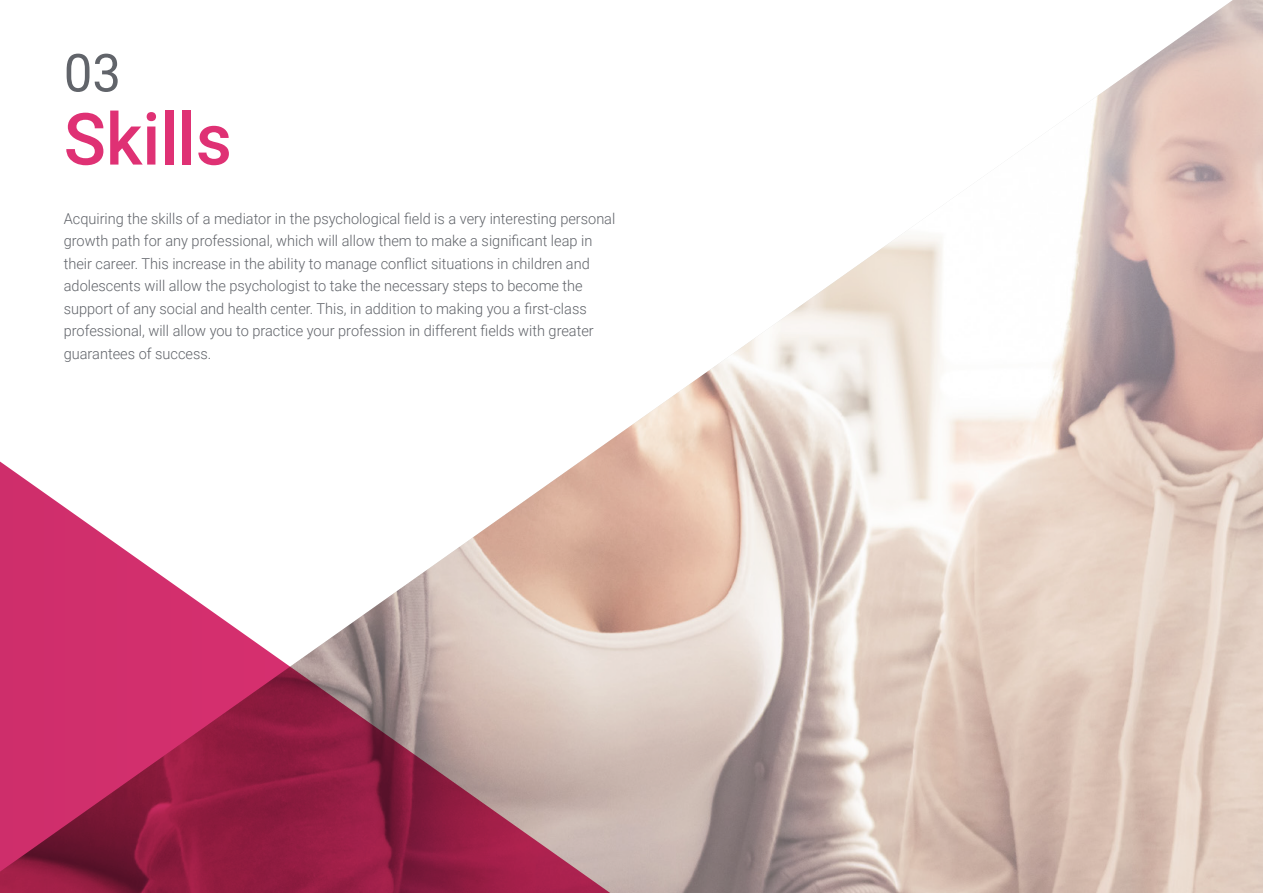
<style>
.page{position:relative;width:1263px;height:893px;background:#fff}
.page>*{position:absolute;margin:0;border:0;box-sizing:border-box;transform-origin:0 0}
.t1{font:500 72px "Roboto";color:#df3174}
.t2{font:52.5px "Roboto";color:#61646a}
.t3{font:300 15px/22.5px "Roboto";color:#61646a}
</style>
<div class="page">
<img style="left:602px;top:0;width:661px;height:893px">
<svg style="left:0;top:446px;width:640px;height:447px"></svg>
<h2 class="t2" style="left:64px;top:36px;width:59px">03</h2>
<h1 class="t1" style="left:64px;top:89px;width:170px">Skills</h1>
<p class="t3" style="left:64px;top:207px;width:553px">Acquiring the skills of a mediator in the psychological field is a very interesting personal growth path for any professional, which will allow them to make a significant leap in their career. This increase in the ability to manage conflict situations in children and adolescents will allow the psychologist to take the necessary steps to become the support of any social and health center. This, in addition to making you a first-class professional, will allow you to practice your profession in different fields with greater guarantees of success.</p>
</div>
